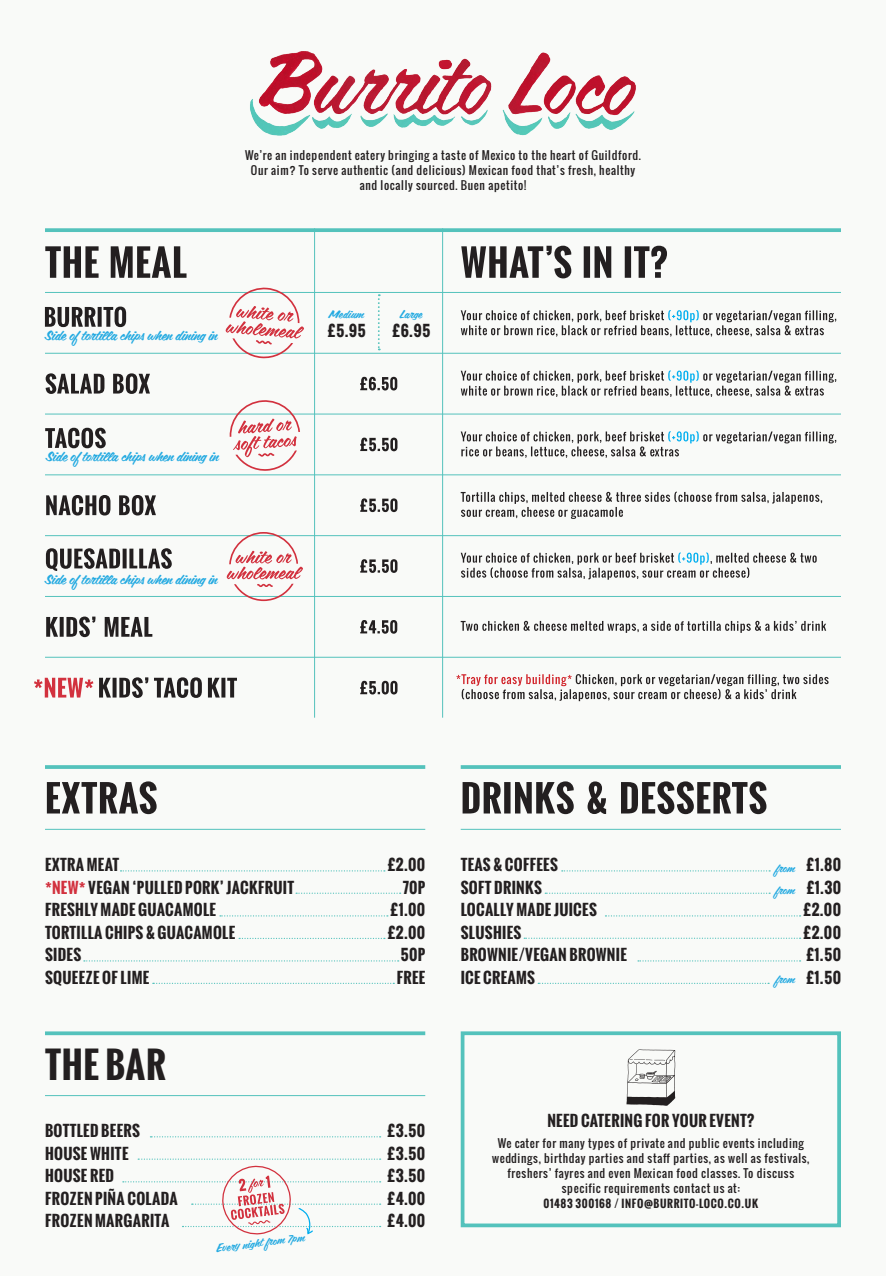
<style>
.page{position:relative;width:886px;height:1276px;background:#f9faf8}
.page>*{position:absolute;margin:0;border:0;box-sizing:border-box;transform-origin:0 0}
.t1{font:700 35.75px "Oswald";letter-spacing:.02em;color:#231f20}
.t2{font:700 15px/22.5px "Oswald";letter-spacing:.02em;color:#231f20}
.t3{font:13.75px "Coffee Service";color:#24aae1}
.t4{font:11.25px/15px "Oswald";letter-spacing:.06em;color:#231f20;text-align:center}
.t5{font:11.25px "Coffee Service";letter-spacing:.01em;color:#24aae1}
.t6{font:700 10.62px "Oswald";letter-spacing:.06em;color:#231f20}
.s1{color:#d2313e}
</style>
<div class="page">
<img style="left:250px;top:51px;width:386px;height:85px">
<svg style="left:45px;top:1031px;width:380px;height:4px;background:#65c7c2"></svg>
<hr style="left:45px;top:1095px;width:380px;height:1px;background:#54c2bc">
<svg style="left:45px;top:765px;width:380px;height:4px;background:#5dc5bf"></svg>
<svg style="left:461px;top:765px;width:380px;height:4px;background:#5dc5bf"></svg>
<hr style="left:45px;top:829px;width:380px;height:1px;background:#54c2bc">
<hr style="left:461px;top:829px;width:380px;height:1px;background:#54c2bc">
<svg style="left:47px;top:781px;width:110px;height:33px"></svg>
<svg style="left:462px;top:781px;width:304px;height:33px"></svg>
<svg style="left:121px;top:870px;width:264px;height:1px"></svg>
<svg style="left:296px;top:892px;width:105px;height:2px"></svg>
<svg style="left:220px;top:915px;width:168px;height:1px"></svg>
<svg style="left:239px;top:937px;width:146px;height:2px"></svg>
<svg style="left:84px;top:960px;width:315px;height:1px"></svg>
<svg style="left:153px;top:982px;width:241px;height:2px"></svg>
<svg style="left:562px;top:870px;width:208px;height:1px"></svg>
<svg style="left:545px;top:892px;width:225px;height:2px"></svg>
<svg style="left:605px;top:915px;width:195px;height:1px"></svg>
<svg style="left:524px;top:937px;width:276px;height:2px"></svg>
<svg style="left:638px;top:960px;width:162px;height:1px"></svg>
<svg style="left:538px;top:982px;width:231px;height:2px"></svg>
<svg style="left:150px;top:1136px;width:231px;height:1px"></svg>
<svg style="left:123px;top:1158px;width:258px;height:77px"></svg>
<div style="left:461px;top:1031px;width:380px;height:196px;border:4px solid #54c2bc"></div>
<svg style="left:626px;top:1049px;width:49px;height:57px"></svg>
<hr style="left:442px;top:228px;width:1px;height:489px;background:#54c2bc">
<svg style="left:45px;top:228px;width:796px;height:4px;background:#5fc5bf"></svg>
<hr style="left:45px;top:292px;width:796px;height:1px;background:#54c2bc">
<hr style="left:314px;top:228px;width:1px;height:489px;background:#54c2bc">
<hr style="left:45px;top:353px;width:796px;height:1px;background:#54c2bc">
<hr style="left:45px;top:414px;width:796px;height:1px;background:#54c2bc">
<hr style="left:45px;top:474px;width:796px;height:1px;background:#54c2bc">
<hr style="left:45px;top:535px;width:796px;height:1px;background:#54c2bc">
<hr style="left:45px;top:596px;width:796px;height:1px;background:#54c2bc">
<hr style="left:45px;top:657px;width:796px;height:1px;background:#54c2bc">
<svg style="left:461px;top:310px;width:375px;height:26px"></svg>
<svg style="left:461px;top:370px;width:375px;height:27px"></svg>
<svg style="left:461px;top:431px;width:375px;height:27px"></svg>
<svg style="left:461px;top:491px;width:361px;height:28px"></svg>
<svg style="left:461px;top:552px;width:356px;height:28px"></svg>
<svg style="left:461px;top:621px;width:365px;height:12px"></svg>
<svg style="left:456px;top:674px;width:372px;height:27px"></svg>
<svg style="left:45px;top:246px;width:141px;height:32px"></svg>
<svg style="left:45px;top:306px;width:81px;height:21px"></svg>
<svg style="left:46px;top:373px;width:104px;height:21px"></svg>
<svg style="left:46px;top:495px;width:110px;height:20px"></svg>
<svg style="left:46px;top:616px;width:106px;height:21px"></svg>
<svg style="left:461px;top:246px;width:206px;height:32px"></svg>
<svg style="left:378px;top:294px;width:2px;height:56px"></svg>
<svg style="left:360px;top:377px;width:37px;height:13px"></svg>
<svg style="left:360px;top:437px;width:37px;height:14px"></svg>
<svg style="left:360px;top:498px;width:37px;height:14px"></svg>
<svg style="left:360px;top:559px;width:37px;height:14px"></svg>
<svg style="left:360px;top:620px;width:37px;height:13px"></svg>
<svg style="left:360px;top:681px;width:37px;height:13px"></svg>
<svg style="left:226px;top:287px;width:78px;height:72px"></svg>
<svg style="left:229px;top:400px;width:71px;height:71px"></svg>
<svg style="left:227px;top:532px;width:76px;height:69px"></svg>
<svg style="left:45px;top:428px;width:61px;height:20px"></svg>
<svg style="left:46px;top:548px;width:126px;height:23px"></svg>
<svg style="left:99px;top:677px;width:138px;height:21px"></svg>
<svg style="left:34px;top:678px;width:59px;height:19px"></svg>
<p class="t4" style="left:245px;top:148px;width:397px">We’re an independent eatery bringing a taste of Mexico to the heart of Guildford.<br>Our aim? To serve authentic (and delicious) Mexican food that’s fresh, healthy and locally sourced. Buen apetito!</p>
<p class="t3" style="left:45px;top:326px;width:174px">Side of tortilla chips when dining in</p>
<p class="t3" style="left:46px;top:447px;width:174px">Side of tortilla chips when dining in</p>
<p class="t3" style="left:45px;top:570px;width:174px">Side of tortilla chips when dining in</p>
<p class="t5" style="left:329px;top:306px;width:36px">Medium</p>
<p class="t2" style="left:327px;top:319px;width:40px">£5.95</p>
<p class="t5" style="left:400px;top:306px;width:24px">Large</p>
<p class="t2" style="left:392px;top:319px;width:40px">£6.95</p>
<p class="t2" style="left:45px;top:854px;width:76px">EXTRA MEAT</p>
<p class="t2" style="left:45px;top:876px;width:251px"><span class="s1">*NEW*</span> VEGAN ‘PULLED PORK’ JACKFRUIT</p>
<p class="t2" style="left:45px;top:899px;width:192px">FRESHLY MADE GUACAMOLE<br>TORTILLA CHIPS &amp; GUACAMOLE<br>SIDES</p>
<p class="t2" style="left:45px;top:966px;width:106px">SQUEEZE OF LIME</p>
<p class="t1" style="left:45px;top:1038px;width:122px">THE BAR</p>
<p class="t2" style="left:45px;top:1119px;width:97px">BOTTLED BEERS</p>
<p class="t2" style="left:45px;top:1142px;width:85px">HOUSE WHITE</p>
<p class="t2" style="left:45px;top:1164px;width:71px">HOUSE RED</p>
<p class="t2" style="left:45px;top:1187px;width:134px">FROZEN PIÑA COLADA</p>
<p class="t2" style="left:45px;top:1209px;width:126px">FROZEN MARGARITA</p>
<p class="t5" style="left:215px;top:1240px;width:90px;rotate:-7deg">Ever y night from 7pm</p>
<p class="t2" style="left:387px;top:854px;width:40px">£2.00</p>
<p class="t2" style="left:403px;top:876px;width:24px">70P</p>
<p class="t2" style="left:390px;top:899px;width:37px">£1.00</p>
<p class="t2" style="left:387px;top:921px;width:40px;text-align:right">£2.00<br>50P</p>
<p class="t2" style="left:397px;top:966px;width:30px">FREE</p>
<p class="t2" style="left:461px;top:854px;width:99px">TEAS &amp; COFFEES</p>
<p class="t2" style="left:461px;top:876px;width:138px">SOFT DRINKS<br>LOCALLY MADE JUICES</p>
<p class="t2" style="left:461px;top:921px;width:62px">SLUSHIES</p>
<p class="t2" style="left:461px;top:944px;width:168px">BROWNIE/VEGAN BROWNIE</p>
<p class="t2" style="left:461px;top:966px;width:76px">ICE CREAMS</p>
<p class="t2" style="left:806px;top:854px;width:36px">£1.80</p>
<p class="t2" style="left:806px;top:876px;width:36px">£1.30</p>
<p class="t2" style="left:803px;top:899px;width:40px">£2.00</p>
<p class="t2" style="left:803px;top:921px;width:40px;text-align:justify">£2.00 £1.50 £1.50</p>
<p class="t5" style="left:775px;top:860px;width:21px">from</p>
<p class="t5" style="left:775px;top:882px;width:21px">from</p>
<p class="t5" style="left:775px;top:972px;width:21px">from</p>
<p class="t2" style="left:387px;top:1119px;width:40px">£3.50</p>
<p class="t2" style="left:387px;top:1142px;width:40px">£3.50</p>
<p class="t2" style="left:387px;top:1164px;width:40px">£3.50</p>
<p class="t2" style="left:387px;top:1187px;width:40px">£4.00</p>
<p class="t2" style="left:387px;top:1209px;width:40px">£4.00</p>
<p class="t2" style="left:547px;top:1109px;width:208px">NEED CATERING FOR YOUR EVENT?</p>
<p class="t4" style="left:492px;top:1135px;width:319px">We cater for many types of private and public events including weddings, birthday parties and staff parties, as well as festivals, freshers’ fayres and even Mexican food classes. To discuss specific requirements contact us at:</p>
<p class="t6" style="left:543px;top:1195px;width:216px">01483 300168 / INFO@BURRITO-LOCO.CO.UK</p>
</div>
